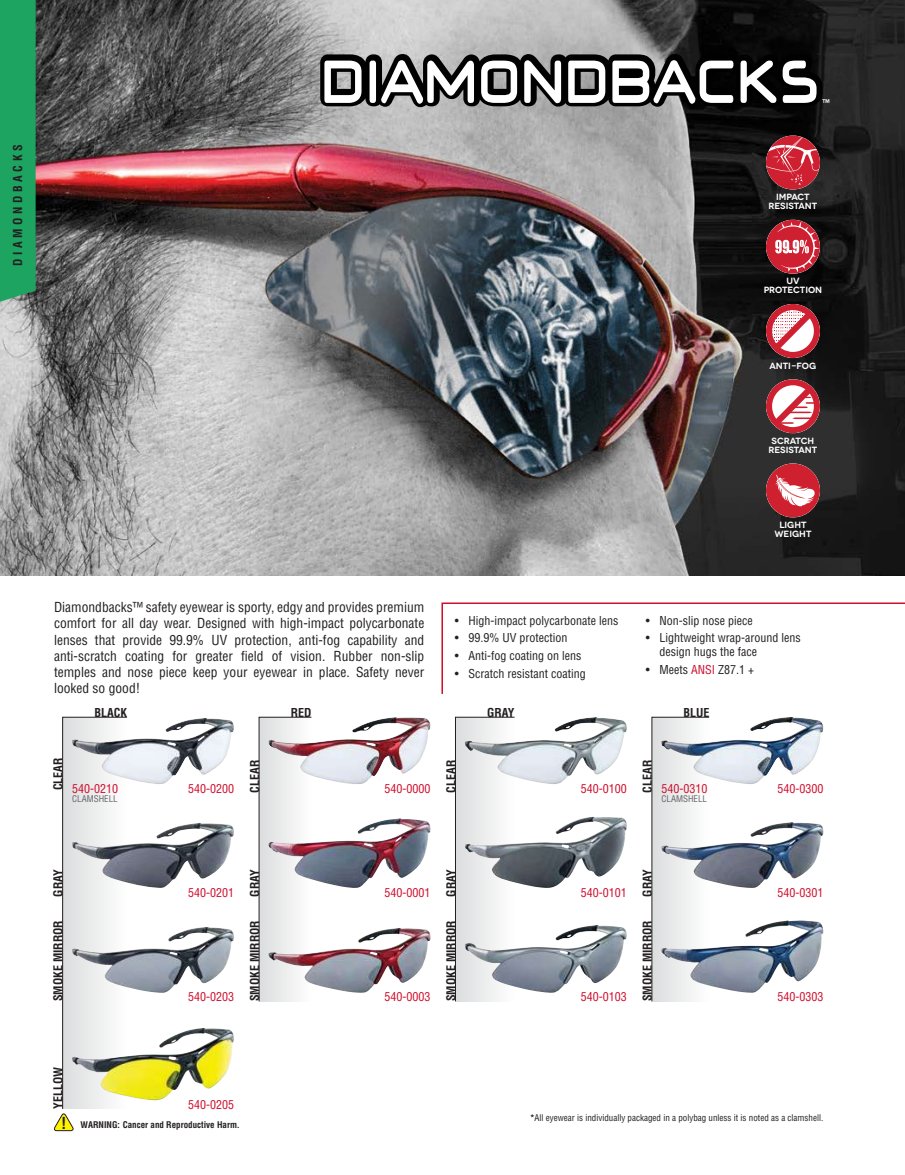
<style>
.page{position:relative;width:905px;height:1175px;background:#fff}
.page>*{position:absolute;margin:0;border:0;box-sizing:border-box;transform-origin:0 0}
.t1{font:condensed 13.5px/16.2px "Helvetica LT Std";color:#231f20;text-align:justify}
.t2{font:condensed 12px/13.5px "Helvetica LT Std";color:#231f20}
.t3{font:condensed 12px "Helvetica LT Std";color:#ce0e2d}
.t4{font:700 condensed 12px "Helvetica LT Std";color:#231f20}
.t5{font:700 condensed 12px "Helvetica LT Std";letter-spacing:.3em;color:#231f20}
.t6{font:condensed 9px "Helvetica LT Std";color:#231f20}
.t7{font:600 9px/9px "Novecentowide";color:#fff;text-align:center}
.t8{font:700 condensed 9px "Helvetica LT Std";color:#231f20}
.t9{font:condensed 9px "Helvetica LT Std";color:#636466}
.t10{font:700 condensed 9px "Helvetica LT Std";color:#fff}
.s1{color:#ce0e2d}
.s2{font-size:16.2px}
.s3{font-family:"Minion Pro";font-stretch:normal}
.s4{font-weight:700}
</style>
<div class="page">
<img style="left:0;top:0;width:904px;height:575px">
<svg style="left:320px;top:54px;width:502px;height:53px"></svg>
<img style="left:312px;top:818px;width:100px;height:70px">
<div style="left:256px;top:707px;width:189px;height:79px;background:#231f20;opacity:.25"></div>
<img style="left:312px;top:928px;width:102px;height:64px">
<svg style="left:258px;top:716px;width:54px;height:286px"></svg>
<img style="left:515px;top:816px;width:94px;height:72px">
<div style="left:452px;top:708px;width:189px;height:78px;background:#231f20;opacity:.25"></div>
<img style="left:515px;top:925px;width:112px;height:67px">
<svg style="left:454px;top:716px;width:61px;height:286px"></svg>
<svg style="left:441px;top:602px;width:463px;height:92px"></svg>
<div style="left:766px;top:135px;width:54px;height:54px;background:#ce2030;border-radius:50%"></div>
<svg style="left:766px;top:137px;width:53px;height:48px"></svg>
<div style="left:766px;top:220px;width:54px;height:54px;background:#ce2030;border-radius:50%"></div>
<svg style="left:775px;top:221px;width:44px;height:52px"></svg>
<svg style="left:766px;top:304px;width:54px;height:54px"></svg>
<svg style="left:766px;top:379px;width:54px;height:54px"></svg>
<div style="left:766px;top:463px;width:54px;height:54px;background:#ce202f;border-radius:50%"></div>
<svg style="left:775px;top:475px;width:39px;height:31px"></svg>
<img style="left:128px;top:1028px;width:94px;height:72px">
<img style="left:128px;top:823px;width:106px;height:65px">
<img style="left:128px;top:927px;width:105px;height:65px">
<svg style="left:54px;top:786px;width:74px;height:345px"></svg>
<div style="left:59px;top:708px;width:189px;height:78px;background:#231f20;opacity:.25"></div>
<img style="left:709px;top:822px;width:111px;height:66px">
<img style="left:709px;top:920px;width:99px;height:73px">
<svg style="left:651px;top:786px;width:58px;height:216px"></svg>
<div style="left:648px;top:706px;width:189px;height:80px;background:#231f20;opacity:.25"></div>
<div style="left:0;top:0;width:36px;height:310px;background:#1ca460"></div>
<p class="t5" style="left:10px;top:266px;width:123px;rotate:-90deg">DIAMONDBACKS</p>
<p class="t10" style="left:822px;top:97px;width:9px">™</p>
<p class="t7" style="left:768px;top:193px;width:50px">IMPACT<br>RESISTANT</p>
<p class="t7" style="left:763px;top:277px;width:60px">UV<br>PROTECTION</p>
<p class="t7" style="left:769px;top:361px;width:48px">ANTI-FOG</p>
<p class="t7" style="left:768px;top:436px;width:50px">SCRATCH<br>RESISTANT</p>
<p class="t7" style="left:774px;top:520px;width:38px">LIGHT<br>WEIGHT</p>
<p class="t1" style="left:54px;top:599px;width:372px">Diamondbacks™ safety eyewear is sporty, edgy and provides premium comfort for all day wear. Designed with high-impact polycarbonate lenses that provide 99.9% UV protection, anti-fog capability and anti-scratch coating for greater field of vision. Rubber non-slip temples and nose piece keep your eyewear in place. Safety never looked so good!</p>
<p class="t4" style="left:94px;top:705px;width:34px">BLACK</p>
<p class="t4" style="left:291px;top:705px;width:22px">RED</p>
<p class="t2" style="left:455px;top:613px;width:165px">• High-impact polycarbonate lens</p>
<p class="t2" style="left:455px;top:631px;width:114px">• 99.9% UV protection</p>
<p class="t2" style="left:455px;top:649px;width:128px">• Anti-fog coating on lens</p>
<p class="t2" style="left:455px;top:667px;width:132px">• Scratch resistant coating</p>
<p class="t4" style="left:487px;top:705px;width:29px">GRAY</p>
<p class="t2" style="left:646px;top:613px;width:108px">• Non-slip nose piece</p>
<p class="t2" style="left:659px;top:631px;width:143px;text-indent:-14px">• Lightweight wrap-around lens design hugs the face</p>
<p class="t2" style="left:646px;top:662px;width:110px">• Meets <span class="s1">ANSI</span> Z87.1 +</p>
<p class="t4" style="left:683px;top:705px;width:28px">BLUE</p>
<p class="t4" style="left:51px;top:790px;width:34px;rotate:-90deg">CLEAR</p>
<p class="t3" style="left:72px;top:781px;width:47px">540-0210</p>
<p class="t3" style="left:188px;top:781px;width:47px">540-0200</p>
<p class="t9" style="left:72px;top:793px;width:47px">CLAMSHELL</p>
<p class="t4" style="left:247px;top:792px;width:34px;rotate:-90deg">CLEAR</p>
<p class="t3" style="left:384px;top:781px;width:47px">540-0000</p>
<p class="t4" style="left:443px;top:792px;width:34px;rotate:-90deg">CLEAR</p>
<p class="t3" style="left:581px;top:781px;width:47px">540-0100</p>
<p class="t4" style="left:640px;top:792px;width:34px;rotate:-90deg">CLEAR</p>
<p class="t3" style="left:661px;top:781px;width:47px">540-0310</p>
<p class="t3" style="left:777px;top:781px;width:47px">540-0300</p>
<p class="t9" style="left:661px;top:793px;width:47px">CLAMSHELL</p>
<p class="t4" style="left:51px;top:896px;width:29px;rotate:-90deg">GRAY</p>
<p class="t4" style="left:51px;top:1001px;width:83px;rotate:-90deg">SMOKE MIRROR</p>
<p class="t4" style="left:51px;top:1108px;width:43px;rotate:-90deg">YELLOW</p>
<p class="t3" style="left:188px;top:884px;width:47px">540-0201</p>
<p class="t3" style="left:188px;top:989px;width:47px">540-0203</p>
<p class="t4" style="left:247px;top:896px;width:29px;rotate:-90deg">GRAY</p>
<p class="t4" style="left:247px;top:1001px;width:83px;rotate:-90deg">SMOKE MIRROR</p>
<p class="t3" style="left:188px;top:1097px;width:47px">540-0205</p>
<p class="t3" style="left:384px;top:884px;width:47px">540-0001</p>
<p class="t3" style="left:384px;top:989px;width:47px">540-0003</p>
<p class="t4" style="left:443px;top:896px;width:29px;rotate:-90deg">GRAY</p>
<p class="t4" style="left:443px;top:1001px;width:83px;rotate:-90deg">SMOKE MIRROR</p>
<p class="t3" style="left:581px;top:884px;width:47px">540-0101</p>
<p class="t3" style="left:581px;top:989px;width:47px">540-0103</p>
<p class="t4" style="left:640px;top:896px;width:29px;rotate:-90deg">GRAY</p>
<p class="t4" style="left:640px;top:1001px;width:83px;rotate:-90deg">SMOKE MIRROR</p>
<p class="t3" style="left:777px;top:884px;width:47px">540-0301</p>
<p class="t3" style="left:777px;top:989px;width:47px">540-0303</p>
<p class="t8" style="left:61px;top:1118px;width:180px"><span class="s2">!</span> WARNING: Cancer and Reproductive Harm<span class="s3">.</span></p>
<p class="t6" style="left:530px;top:1112px;width:295px"><span class="s4">*</span>All eyewear is individually packaged in a polybag unless it is noted as a clamshell.</p>
</div>
